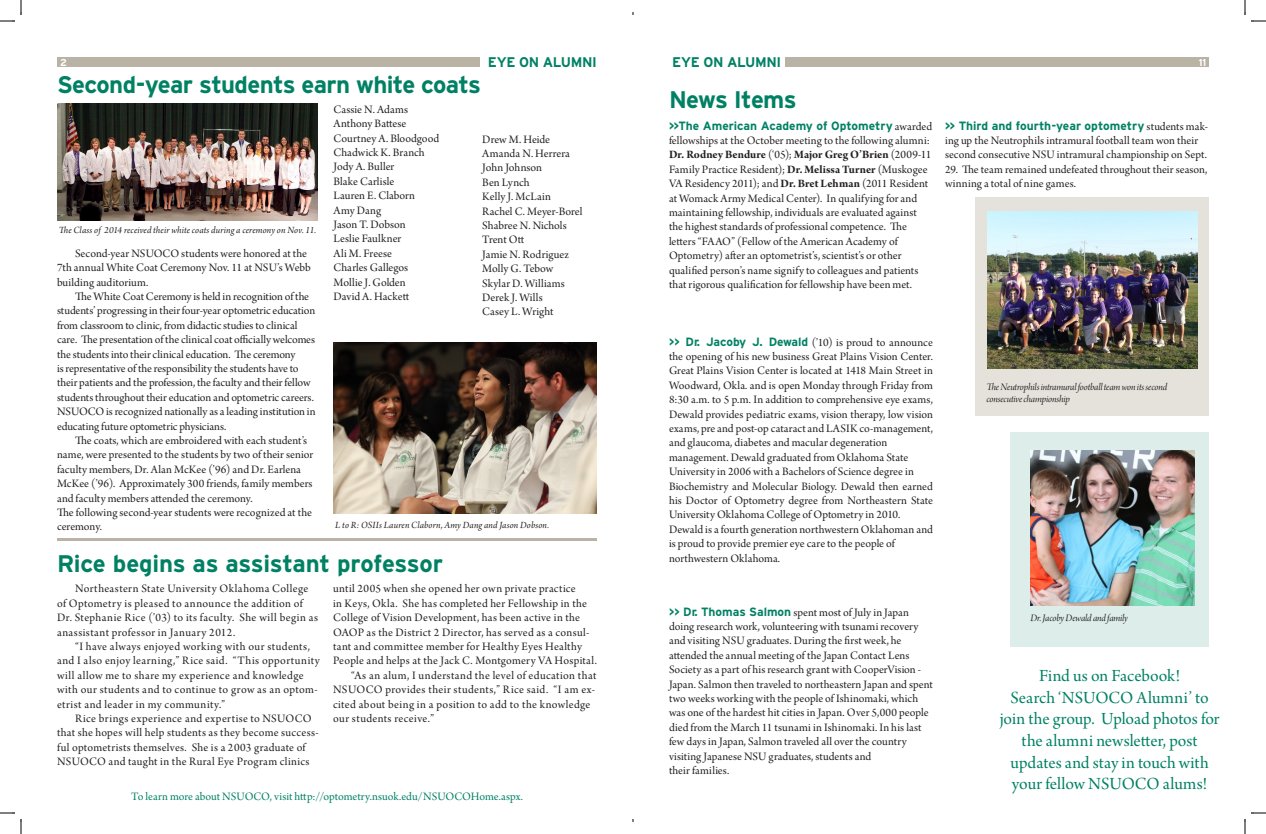
<style>
.page{position:relative;width:1266px;height:834px;background:#fff}
.page>*{position:absolute;margin:0;border:0;box-sizing:border-box;transform-origin:0 0}
.t1{font:700 24px "Interstate";letter-spacing:-.025em;color:#008164}
.t2{font:18px/21.6px "Arno Pro Subhead";color:#008164;text-align:center}
.t3{font:700 14px "Interstate";letter-spacing:-.025em;color:#008164}
.t4{font:12px/14.4px "Arno Pro Subhead";letter-spacing:.005em;color:#231f20}
.t5{font:12px "Arno Pro Subhead";letter-spacing:.03em;color:#231f20}
.t6{font:12px "Arno Pro Subhead";letter-spacing:.025em;color:#231f20}
.t7{font:12px "Arno Pro Subhead";letter-spacing:.035em;color:#231f20}
.t8{font:12px "Arno Pro Subhead";color:#008164}
.t9{font:10.6px/12.7px "Arno Pro Italic Display";letter-spacing:-.015em;color:#231f20}
.t10{font:10px "Arno Pro Italic Subhead";letter-spacing:.015em;color:#231f20}
.t11{font:700 10px "Interstate";color:#fff}
.s1{font-family:"Interstate";font-weight:700;color:#008164}
.s2{font-family:"Arno Pro Bold Subhead"}
</style>
<div class="page">
<div style="left:1010px;top:432px;width:199px;height:215px;background:#ddede9"></div>
<div style="left:975px;top:197px;width:234px;height:219px;background:#e5e1db"></div>
<div style="left:786px;top:57px;width:423px;height:10px;background:#bab2a5"></div>
<img style="left:1030px;top:450px;width:165px;height:156px">
<img style="left:988px;top:211px;width:209px;height:157px">
<hr style="left:57px;top:538px;width:540px;height:3px;background:#bab2a5">
<div style="left:57px;top:57px;width:423px;height:10px;background:#bab2a5"></div>
<img style="left:57px;top:104px;width:261px;height:116px">
<img style="left:333px;top:343px;width:264px;height:171px">
<svg style="left:0;top:0;width:22px;height:22px"></svg>
<svg style="left:0;top:812px;width:22px;height:22px"></svg>
<svg style="left:1244px;top:0;width:22px;height:22px"></svg>
<svg style="left:1244px;top:812px;width:22px;height:22px"></svg>
<p class="t11" style="left:60px;top:56px;width:8px">2</p>
<p class="t3" style="left:488px;top:54px;width:111px">EYE ON ALUMNI</p>
<p class="t1" style="left:57px;top:71px;width:426px">Second-year students earn white coats</p>
<p class="t10" style="left:59px;top:225px;width:259px">The Class of 2014 received their white coats during a ceremony on Nov. 11.</p>
<p class="t4" style="left:75px;top:247px;width:234px">Second-year NSUOCO students were honored at the</p>
<p class="t4" style="left:57px;top:261px;width:255px">7th annual White Coat Ceremony Nov. 11 at NSU’s Webb</p>
<p class="t4" style="left:57px;top:275px;width:93px">building auditorium.</p>
<p class="t4" style="left:75px;top:290px;width:236px">The White Coat Ceremony is held in recognition of the</p>
<p class="t4" style="left:57px;top:304px;width:260px">students’ progressing in their four-year optometric education</p>
<p class="t4" style="left:57px;top:319px;width:242px">from classroom to clinic, from didactic studies to clinical</p>
<p class="t4" style="left:57px;top:333px;width:260px">care. The presentation of the clinical coat officially welcomes</p>
<p class="t4" style="left:57px;top:347px;width:240px">the students into their clinical education. The ceremony</p>
<p class="t4" style="left:57px;top:362px;width:243px">is representative of the responsibility the students have to</p>
<p class="t4" style="left:57px;top:376px;width:255px">their patients and the profession, the faculty and their fellow</p>
<p class="t4" style="left:57px;top:391px;width:258px">students throughout their education and optometric careers.</p>
<p class="t4" style="left:57px;top:405px;width:260px">NSUOCO is recognized nationally as a leading institution in</p>
<p class="t4" style="left:57px;top:419px;width:171px">educating future optometric physicians.</p>
<p class="t4" style="left:75px;top:434px;width:234px">The coats, which are embroidered with each student’s</p>
<p class="t4" style="left:57px;top:448px;width:258px">name, were presented to the students by two of their senior</p>
<p class="t4" style="left:57px;top:463px;width:245px">faculty members, Dr. Alan McKee (’96) and Dr. Earlena</p>
<p class="t4" style="left:57px;top:477px;width:257px">McKee (’96). Approximately 300 friends, family members</p>
<p class="t4" style="left:57px;top:491px;width:197px">and faculty members attended the ceremony.</p>
<p class="t4" style="left:57px;top:506px;width:256px">The following second-year students were recognized at the</p>
<p class="t4" style="left:57px;top:520px;width:47px">ceremony.</p>
<p class="t4" style="left:333px;top:103px;width:107px">Cassie N. Adams<br>Anthony Battese<br>Courtney A. Bloodgood<br>Chadwick K. Branch<br>Jody A. Buller<br>Blake Carlisle<br>Lauren E. Claborn<br>Amy Dang<br>Jason T. Dobson<br>Leslie Faulkner<br>Ali M. Freese<br>Charles Gallegos<br>Mollie J. Golden<br>David A. Hackett</p>
<p class="t4" style="left:482px;top:132px;width:102px">Drew M. Heide<br>Amanda N. Herrera<br>John Johnson<br>Ben Lynch<br>Kelly J. McLain<br>Rachel C. Meyer-Borel<br>Shabree N. Nichols<br>Trent Ott<br>Jamie N. Rodriguez<br>Molly G. Tebow<br>Skylar D. Williams<br>Derek J. Wills<br>Casey L. Wright</p>
<p class="t10" style="left:335px;top:520px;width:215px">L to R: OSIIs Lauren Claborn, Amy Dang and Jason Dobson.</p>
<p class="t1" style="left:57px;top:550px;width:387px">Rice begins as assistant professor</p>
<p class="t5" style="left:75px;top:582px;width:235px">Northeastern State University Oklahoma College</p>
<p class="t5" style="left:57px;top:596px;width:247px">of Optometry is pleased to announce the addition of</p>
<p class="t7" style="left:57px;top:611px;width:263px">Dr. Stephanie Rice (’03) to its faculty. She will begin as</p>
<p class="t7" style="left:57px;top:625px;width:180px">anassistant professor in January 2012.</p>
<p class="t5" style="left:75px;top:640px;width:236px">“I have always enjoyed working with our students,</p>
<p class="t7" style="left:57px;top:654px;width:264px">and I also enjoy learning,” Rice said. “This opportunity</p>
<p class="t5" style="left:57px;top:668px;width:248px">will allow me to share my experience and knowledge</p>
<p class="t6" style="left:57px;top:683px;width:262px">with our students and to continue to grow as an optom-</p>
<p class="t7" style="left:57px;top:697px;width:170px">etrist and leader in my community.”</p>
<p class="t5" style="left:75px;top:712px;width:238px">Rice brings experience and expertise to NSUOCO</p>
<p class="t6" style="left:57px;top:726px;width:263px">that she hopes will help students as they become success-</p>
<p class="t6" style="left:57px;top:740px;width:250px">ful optometrists themselves. She is a 2003 graduate of</p>
<p class="t5" style="left:57px;top:755px;width:254px">NSUOCO and taught in the Rural Eye Program clinics</p>
<p class="t4" style="left:333px;top:582px;width:244px">until 2005 when she opened her own private practice</p>
<p class="t6" style="left:333px;top:596px;width:256px">in Keys, Okla. She has completed her Fellowship in the</p>
<p class="t4" style="left:333px;top:611px;width:249px">College of Vision Development, has been active in the</p>
<p class="t6" style="left:333px;top:625px;width:258px">OAOP as the District 2 Director, has served as a consul-</p>
<p class="t4" style="left:333px;top:640px;width:251px">tant and committee member for Healthy Eyes Healthy</p>
<p class="t4" style="left:333px;top:654px;width:265px">People and helps at the Jack C. Montgomery VA Hospital.</p>
<p class="t7" style="left:351px;top:668px;width:247px">“As an alum, I understand the level of education that</p>
<p class="t5" style="left:333px;top:683px;width:263px">NSUOCO provides their students,” Rice said. “I am ex-</p>
<p class="t5" style="left:333px;top:697px;width:259px">cited about being in a position to add to the knowledge</p>
<p class="t5" style="left:333px;top:712px;width:103px">our students receive.”</p>
<p class="t8" style="left:131px;top:790px;width:393px">To learn more about NSUOCO, visit http://optometry.nsuok.edu/NSUOCOHome.aspx.</p>
<p class="t3" style="left:672px;top:54px;width:111px">EYE ON ALUMNI</p>
<p class="t11" style="left:1199px;top:57px;width:9px">11</p>
<p class="t1" style="left:669px;top:87px;width:129px">News Items</p>
<p class="t4" style="left:669px;top:120px;width:265px"><span class="s1">&gt;&gt;The American Academy of Optometry</span> awarded fellowships at the October meeting to the following alumni:<br><span class="s2">Dr. Rodney Bendure</span> (‘05); <span class="s2">Major Greg O’Brien</span> (2009-11<br>Family Practice Resident); <span class="s2">Dr. Melissa Turner</span> (Muskogee VA Residency 2011); and <span class="s2">Dr. Bret Lehman</span> (2011 Resident at Womack Army Medical Center). In qualifying for and maintaining fellowship, individuals are evaluated against the highest standards of professional competence. The letters “FAAO” (Fellow of the American Academy of Optometry) after an optometrist’s, scientist’s or other qualified person’s name signify to colleagues and patients that rigorous qualification for fellowship have been met.</p>
<p class="t4" style="left:945px;top:120px;width:265px"><span class="s1">&gt;&gt; Third and fourth-year optometry</span> students mak&shy;ing up the Neutrophils intramural football team won their second consecutive NSU intramural championship on Sept.</p>
<p class="t4" style="left:945px;top:163px;width:264px">29. The team remained undefeated throughout their season, winning a total of nine games.</p>
<p class="t4" style="left:669px;top:336px;width:265px"><span class="s1">&gt;&gt; Dr. Jacoby J. Dewald</span> (’10) is proud to announce the opening of his new business Great Plains Vision Center.<br>Great Plains Vision Center is located at 1418 Main Street in Woodward, Okla. and is open Monday through Friday from 8:30 a.m. to 5 p.m. In addition to comprehensive eye exams, Dewald provides pediatric exams, vision therapy, low vision exams, pre and post-op cataract and LASIK co-management, and glaucoma, diabetes and macular degeneration management. Dewald graduated from Oklahoma State University in 2006 with a Bachelors of Science degree in Biochemistry and Molecular Biology. Dewald then earned his Doctor of Optometry degree from Northeastern State University Oklahoma College of Optometry in 2010.<br>Dewald is a fourth generation northwestern Oklahoman and is proud to provide premier eye care to the people of northwestern Oklahoma.</p>
<p class="t4" style="left:669px;top:606px;width:265px"><span class="s1">&gt;&gt; Dr. Thomas Salmon</span> spent most of July in Japan doing research work, volunteering with tsunami recovery and visiting NSU graduates. During the first week, he attended the annual meeting of the Japan Contact Lens Society as a part of his research grant with CooperVision - Japan. Salmon then traveled to northeastern Japan and spent two weeks working with the people of Ishinomaki, which was one of the hardest hit cities in Japan. Over 5,000 people died from the March 11 tsunami in Ishinomaki. In his last few days in Japan, Salmon traveled all over the country visiting Japanese NSU graduates, students and<br>their families.</p>
<p class="t9" style="left:986px;top:381px;width:182px">The Neutrophils intramural football team won its second consecutive championship</p>
<p class="t9" style="left:1030px;top:612px;width:99px">Dr. Jacoby Dewald and family</p>
<p class="t2" style="left:1000px;top:666px;width:221px">Find us on Facebook!<br>Search ‘NSUOCO Alumni’ to join the group. Upload photos for the alumni newsletter, post updates and stay in touch with your fellow NSUOCO alums!</p>
</div>
